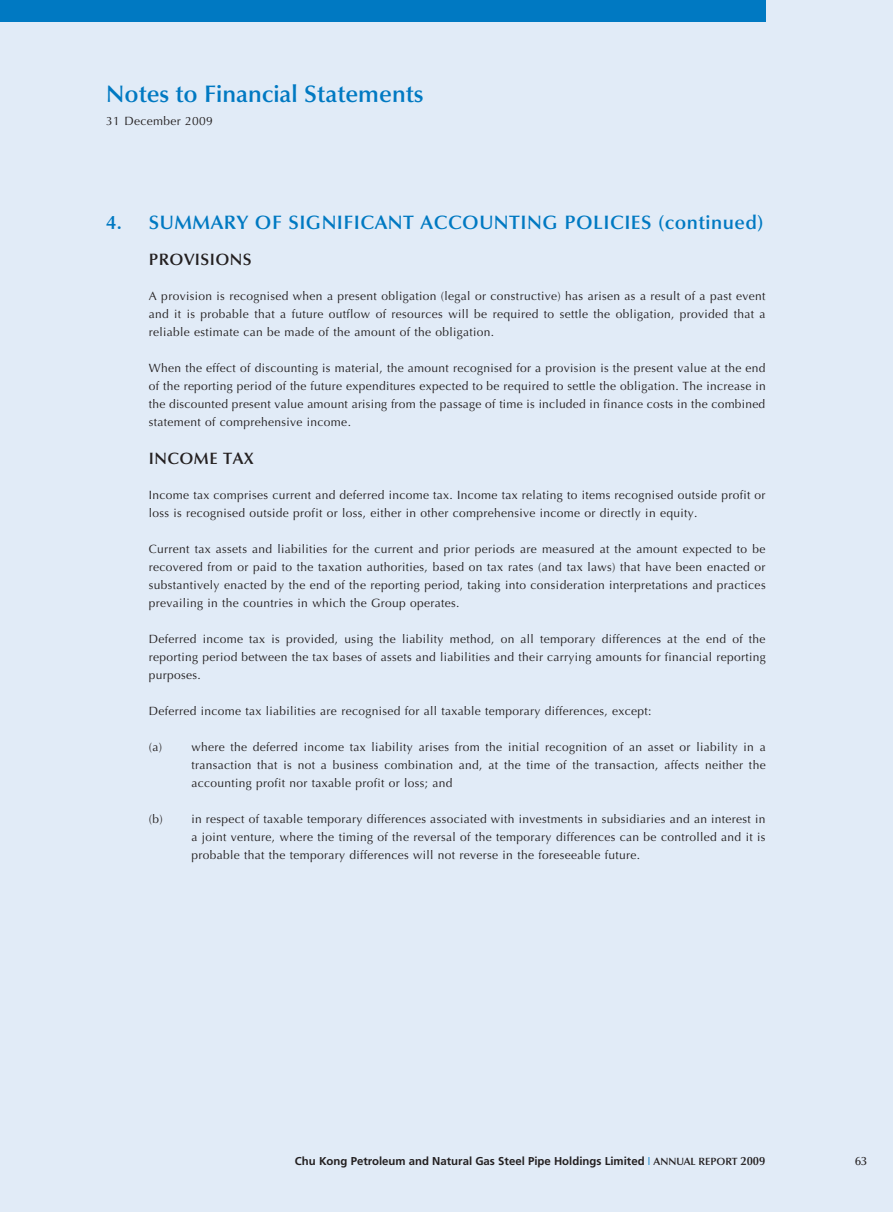
<style>
.page{position:relative;width:893px;height:1212px;background:#e1ebf7}
.page>*{position:absolute;margin:0;border:0;box-sizing:border-box;transform-origin:0 0}
.t1{font:600 24px "Optima LT Std";color:#0079c2}
.t2{font:600 19.5px "Optima LT Std";letter-spacing:.025em;color:#0079c2}
.t3{font:600 16.5px "Optima LT Std";letter-spacing:.025em;color:#231f20}
.t4{font:12px/18px "Optima LT Std";letter-spacing:.03em;color:#231f20;text-align:justify}
.t5{font:500 12px "Optima LT Std";color:#231f20}
.t6{font:700 11.4px "Frutiger LT Std";color:#231f20}
.s1{font-weight:300;color:#0079c2}
.s2{font-family:"Optima LT Std";font-weight:600;font-size:10.5px}
.s3{font-family:"Optima LT Std";font-weight:600;font-size:12px}
</style>
<div class="page">
<div style="left:0;top:0;width:765px;height:21px;background:#0079c2"></div>
<h1 class="t1" style="left:106px;top:80px;width:319px">N otes to Financial Statements</h1>
<p class="t4" style="left:106px;top:112px;width:108px">31 December 2009</p>
<h2 class="t2" style="left:106px;top:211px;width:71px">4. SUMM</h2>
<h2 class="t2" style="left:211px;top:211px;width:267px">ARY OF SIGN IFICANT ACCOUNT</h2>
<h2 class="t2" style="left:521px;top:211px;width:57px">ING POL</h2>
<h2 class="t2" style="left:603px;top:211px;width:162px">ICIES (continued)</h2>
<h3 class="t3" style="left:149px;top:250px;width:102px">Provisi ons</h3>
<p class="t4" style="left:149px;top:287px;width:618px">A provision is recognised when a present obligation (legal or constructive) has arisen as a result of a past event and it is probable that a future outflow of resources will be required to settle the obligation, provided that a reliable estimate can be made of the amount of the obligation.</p>
<p class="t4" style="left:149px;top:359px;width:618px">When the effect of discounting is material, the amount recognised for a provision is the present value at the end of the reporting period of the future expenditures expected to be required to settle the obligation. The increase in the discounted present value amount arising from the passage of time is included in finance costs in the combined statement of comprehensive income.</p>
<h3 class="t3" style="left:149px;top:449px;width:107px">Income tax</h3>
<p class="t4" style="left:149px;top:486px;width:618px">Income tax comprises current and deferred income tax. Income tax relating to items recognised outside profit or loss is recognised outside profit or loss, either in other comprehensive income or directly in equity.</p>
<p class="t4" style="left:149px;top:540px;width:618px">Current tax assets and liabilities for the current and prior periods are measured at the amount expected to be recovered from or paid to the taxation authorities, based on tax rates (and tax laws) that have been enacted or substantively enacted by the end of the reporting period, taking into consideration interpretations and practices prevailing in the countries in which the Group operates.</p>
<p class="t4" style="left:149px;top:630px;width:618px">Deferred income tax is provided, using the liability method, on all temporary differences at the end of the reporting period between the tax bases of assets and liabilities and their carrying amounts for financial reporting purposes.</p>
<p class="t4" style="left:149px;top:702px;width:504px">Deferred income tax liabilities are recognised for all taxable temporary differences, except:</p>
<p class="t4" style="left:149px;top:738px;width:15px">(a)</p>
<p class="t4" style="left:191px;top:738px;width:576px">where the deferred income tax liability arises from the initial recognition of an asset or liability in a transaction that is not a business combination and, at the time of the transaction, affects neither the accounting profit nor taxable profit or loss; and</p>
<p class="t4" style="left:191px;top:810px;width:576px;text-indent:-43px">(b) in respect of taxable temporary differences associated with investments in subsidiaries and an interest in a joint venture, where the timing of the reversal of the temporary differences can be controlled and it is probable that the temporary differences will not reverse in the foreseeable future.</p>
<p class="t6" style="left:295px;top:1154px;width:472px">Chu Kong Petroleum and Natural Gas Steel Pipe Holdings Limited <span class="s1">I</span> <span class="s2">Annual Report</span> <span class="s3">2009</span></p>
<p class="t5" style="left:855px;top:1155px;width:13px">63</p>
</div>
